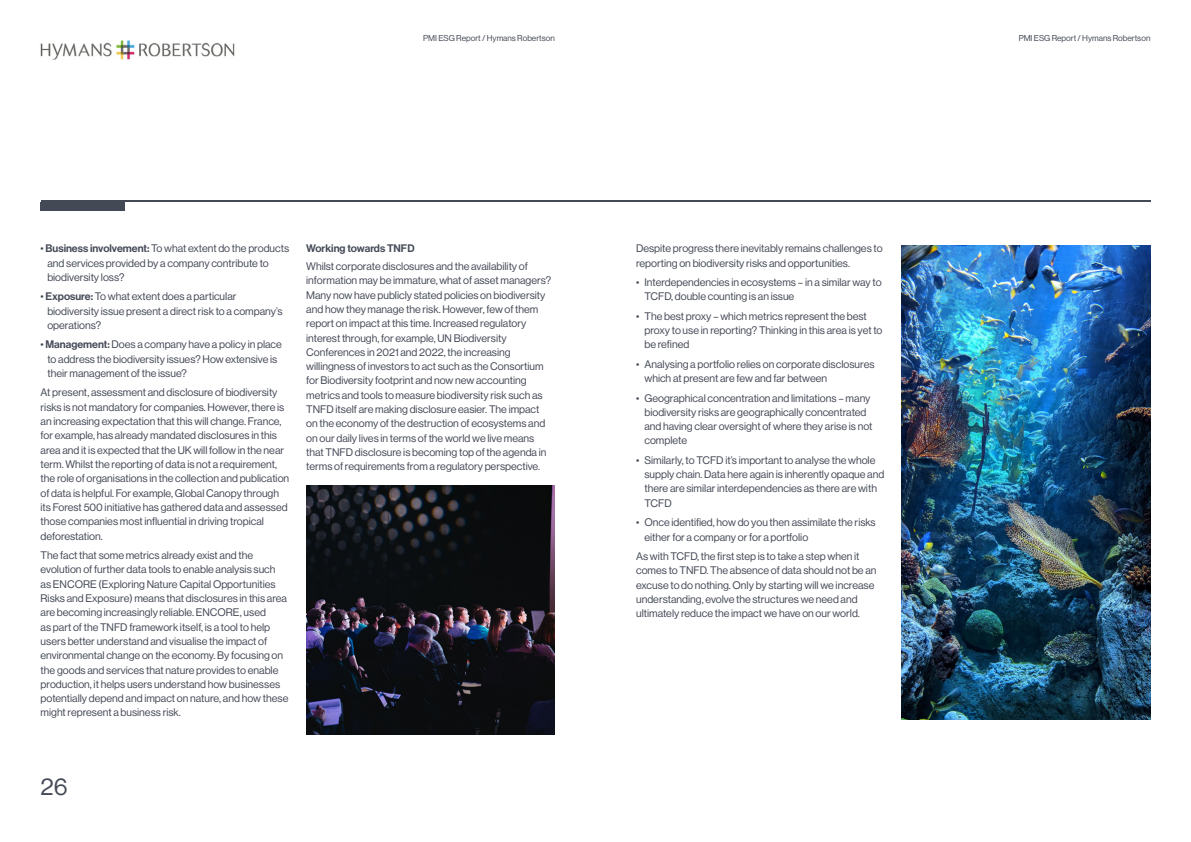
<style>
.page{position:relative;width:1191px;height:842px;background:#fff}
.page>*{position:absolute;margin:0;border:0;box-sizing:border-box;transform-origin:0 0}
.t1{font:23.9px "Haas Grot Disp 55 Roman";color:#444956}
.t2{font:10.7px/14.3px "Haas Grot Disp 55 Roman";color:#444956}
.t3{font:500 10.7px "Haas Grot Disp 65";color:#444956}
.t4{font:8.4px "Haas Grot Disp 55 Roman";color:#444956}
.s1{font-family:"Haas Grot Disp 65";font-weight:500}
</style>
<div class="page">
<img style="left:40px;top:41px;width:195px;height:19px">
<div style="left:41px;top:202px;width:84px;height:9px;background:#444956"></div>
<hr style="left:41px;top:201px;width:1109px;height:1px;background:#444956">
<img style="left:901px;top:245px;width:249px;height:474px">
<img style="left:306px;top:485px;width:249px;height:249px">
<p class="t4" style="left:423px;top:34px;width:133px">PMI ESG Report / Hymans Robertson</p>
<p class="t4" style="left:1018px;top:34px;width:133px">PMI ESG Report / Hymans Robertson</p>
<p class="t2" style="left:47px;top:241px;width:243px;text-indent:-7px">• <span class="s1">Business involvement:</span> To what extent do the products and services provided by a company contribute to biodiversity loss?</p>
<p class="t2" style="left:47px;top:290px;width:237px;text-indent:-7px">• <span class="s1">Exposure:</span> To what extent does a particular biodiversity issue present a direct risk to a company’s operations?</p>
<p class="t2" style="left:47px;top:338px;width:236px;text-indent:-7px">• <span class="s1">Management:</span> Does a company have a policy in place to address the biodiversity issues? How extensive is their management of the issue?</p>
<p class="t2" style="left:41px;top:386px;width:250px">At present, assessment and disclosure of biodiversity risks is not mandatory for companies. However, there is an increasing expectation that this will change. France, for example, has already mandated disclosures in this area and it is expected that the UK will follow in the near term. Whilst the reporting of data is not a requirement, the role of organisations in the collection and publication of data is helpful. For example, Global Canopy through its Forest 500 initiative has gathered data and assessed those companies most influential in driving tropical deforestation.</p>
<p class="t2" style="left:41px;top:548px;width:249px">The fact that some metrics already exist and the evolution of further data tools to enable analysis such as ENCORE (Exploring Nature Capital Opportunities Risks and Exposure) means that disclosures in this area are becoming increasingly reliable. ENCORE, used<br>as part of the TNFD framework itself, is a tool to help users better understand and visualise the impact of environmental change on the economy. By focusing on the goods and services that nature provides to enable production, it helps users understand how businesses potentially depend and impact on nature, and how these might represent a business risk.</p>
<p class="t3" style="left:306px;top:242px;width:110px">Working towards TNFD</p>
<p class="t2" style="left:306px;top:259px;width:247px">Whilst corporate disclosures and the availability of information may be immature, what of asset managers?<br>Many now have publicly stated policies on biodiversity and how they manage the risk. However, few of them report on impact at this time. Increased regulatory interest through, for example, UN Biodiversity Conferences in 2021 and 2022, the increasing willingness of investors to act such as the Consortium for Biodiversity footprint and now new accounting metrics and tools to measure biodiversity risk such as TNFD itself are making disclosure easier. The impact on the economy of the destruction of ecosystems and on our daily lives in terms of the world we live means that TNFD disclosure is becoming top of the agenda in terms of requirements from a regulatory perspective.</p>
<h1 class="t1" style="left:41px;top:773px;width:29px">26</h1>
<p class="t2" style="left:636px;top:241px;width:248px">Despite progress there inevitably remains challenges to reporting on biodiversity risks and opportunities.</p>
<p class="t2" style="left:644px;top:275px;width:239px;text-indent:-8px">• Interdependencies in ecosystems – in a similar way to<br>TCFD, double counting is an issue</p>
<p class="t2" style="left:644px;top:309px;width:239px;text-indent:-8px">• The best proxy – which metrics represent the best proxy to use in reporting? Thinking in this area is yet to be refined</p>
<p class="t2" style="left:644px;top:357px;width:231px;text-indent:-8px">• Analysing a portfolio relies on corporate disclosures which at present are few and far between</p>
<p class="t2" style="left:644px;top:391px;width:229px;text-indent:-8px">• Geographical concentration and limitations – many biodiversity risks are geographically concentrated and having clear oversight of where they arise is not complete</p>
<p class="t2" style="left:644px;top:453px;width:241px;text-indent:-8px">• Similarly, to TCFD it’s important to analyse the whole supply chain. Data here again is inherently opaque and there are similar interdependencies as there are with TCFD</p>
<p class="t2" style="left:644px;top:515px;width:233px;text-indent:-8px">• Once identified, how do you then assimilate the risks either for a company or for a portfolio</p>
<p class="t2" style="left:636px;top:549px;width:242px">As with TCFD, the first step is to take a step when it comes to TNFD. The absence of data should not be an excuse to do nothing. Only by starting will we increase understanding, evolve the structures we need and ultimately reduce the impact we have on our world.</p>
</div>
